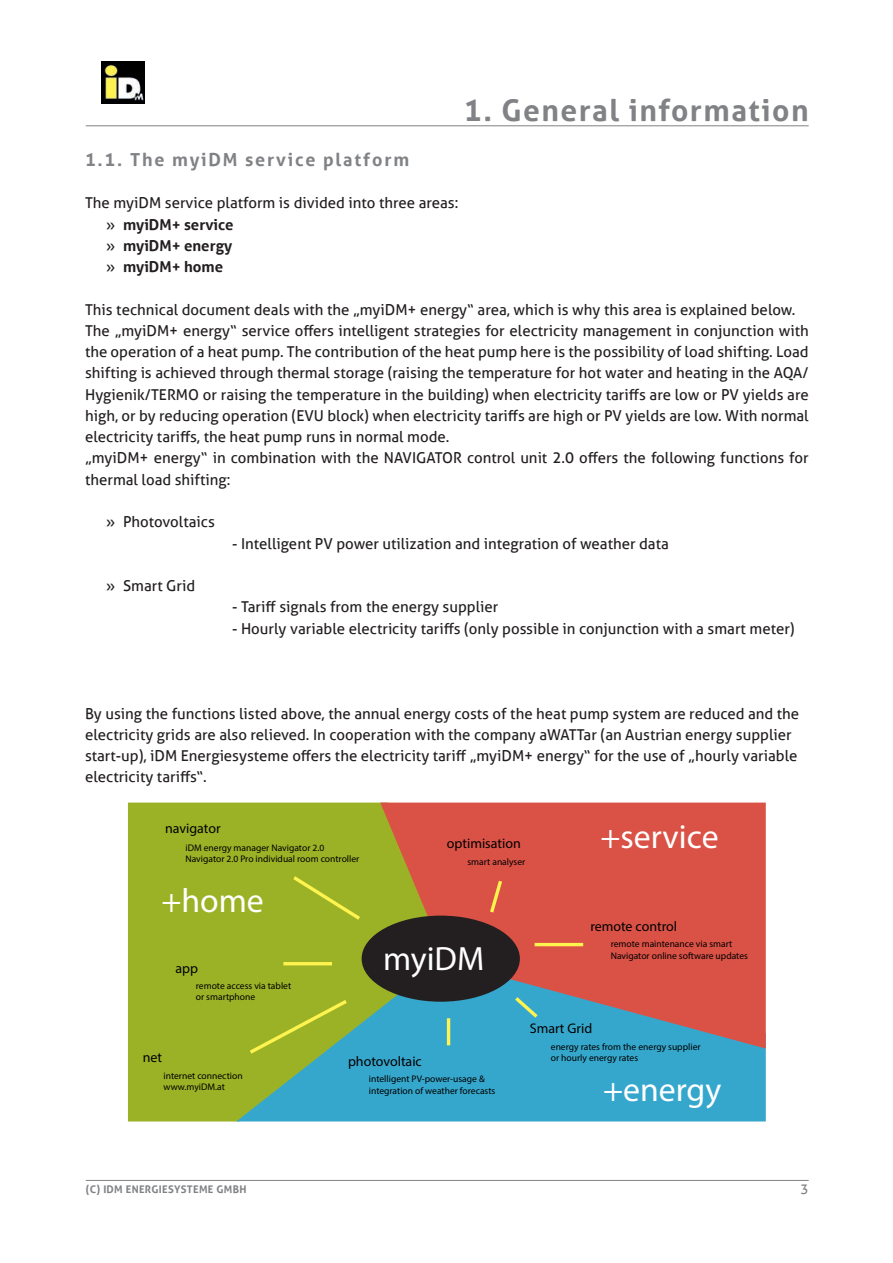
<style>
.page{position:relative;width:893px;height:1263px;background:#fff}
.page>*{position:absolute;margin:0;border:0;box-sizing:border-box;transform-origin:0 0}
.t1{font:33.75px "Myriad Pro";color:#fff}
.t2{font:700 30px "Aller";letter-spacing:.05em;color:#808285}
.t3{font:700 18px "Aller";letter-spacing:.1em;color:#808285}
.t4{font:16.5px "Aller";letter-spacing:.05em;color:#808285}
.t5{font:15px/21.3px "Aller";color:#231f20}
.t6{font:13.95px "Myriad Pro";color:#000}
.t7{font:13.5px "Aller";color:#808285}
.t8{font:700 10.5px "Aller";letter-spacing:.03em;color:#808285}
.t9{font:9.6px/11.4px "Myriad Pro";color:#000}
.s1{font-weight:700}
</style>
<div class="page">
<hr style="left:86px;top:1180px;width:723px;height:1px;background:#808285">
<hr style="left:86px;top:125px;width:723px;height:1px;background:#808285">
<img style="left:102px;top:61px;width:42px;height:43px">
<div style="left:128px;top:802px;width:252px;height:319px;background:#9cb226"></div>
<svg style="left:236px;top:956px;width:530px;height:165px;background:#4ba9a9"></svg>
<svg style="left:380px;top:802px;width:386px;height:246px;background:#bb635c"></svg>
<div style="left:362px;top:915px;width:158px;height:87px;background:#231f20;border-radius:50%"></div>
<svg style="left:511px;top:993px;width:30px;height:28px"></svg>
<hr style="left:283px;top:962px;width:49px;height:3px;background:#fff34f">
<hr style="left:535px;top:943px;width:48px;height:3px;background:#fff34f">
<hr style="left:447px;top:1018px;width:3px;height:27px;background:#fff34f">
<svg style="left:487px;top:877px;width:18px;height:39px"></svg>
<svg style="left:290px;top:873px;width:74px;height:50px;background:#a2b628"></svg>
<svg style="left:246px;top:997px;width:105px;height:60px;background:#9ab533"></svg>
<h2 class="t2" style="left:464px;top:97px;width:346px">1. General information</h2>
<p class="t4" style="left:643px;top:106px;width:167px">General information</p>
<p class="t3" style="left:85px;top:152px;width:326px">1.1. The myiDM service platform</p>
<p class="t5" style="left:106px;top:194px;width:354px;text-indent:-21px">The myiDM service platform is divided into three areas: » <span class="s1">myiDM+ service<br></span>» <span class="s1">myiDM+ energy<br></span>» <span class="s1">myiDM+ home</span></p>
<p class="t5" style="left:85px;top:300px;width:725px">This technical document deals with the „myiDM+ energy“ area, which is why this area is explained below.<br>The „myiDM+ energy“ service offers intelligent strategies for electricity management in conjunction with the operation of a heat pump. The contribution of the heat pump here is the possibility of load shifting. Load shifting is achieved through thermal storage (raising the temperature for hot water and heating in the AQA/ Hygienik/TERMO or raising the temperature in the building) when electricity tariffs are low or PV yields are high, or by reducing operation (EVU block) when electricity tariffs are high or PV yields are low. With normal electricity tariffs, the heat pump runs in normal mode.<br>„myiDM+ energy“ in combination with the NAVIGATOR control unit 2.0 offers the following functions for thermal load shifting:</p>
<p class="t5" style="left:106px;top:513px;width:110px">» Photovoltaics</p>
<p class="t5" style="left:232px;top:533px;width:438px">- Intelligent PV power utilization and integration of weather data</p>
<p class="t5" style="left:106px;top:576px;width:90px">» Smart Grid</p>
<p class="t5" style="left:232px;top:596px;width:268px">- Tariff signals from the energy supplier</p>
<p class="t5" style="left:232px;top:618px;width:564px">- Hourly variable electricity tariffs (only possible in conjunction with a smart meter)</p>
<p class="t5" style="left:85px;top:704px;width:716px">By using the functions listed above, the annual energy costs of the heat pump system are reduced and the electricity grids are also relieved. In cooperation with the company aWATTar (an Austrian energy supplier start-up), iDM Energiesysteme offers the electricity tariff „myiDM+ energy“ for the use of „hourly variable electricity tariffs“.</p>
<p class="t6" style="left:165px;top:823px;width:57px">navigator</p>
<p class="t9" style="left:185px;top:842px;width:175px">iDM energy manager Navigator 2.0<br>Navigator 2.0 Pro individual room controller</p>
<h1 class="t1" style="left:161px;top:887px;width:104px">+home</h1>
<p class="t6" style="left:175px;top:962px;width:24px">app</p>
<p class="t9" style="left:196px;top:981px;width:97px">remote access via tablet or smartphone</p>
<p class="t6" style="left:447px;top:838px;width:75px">optimisation</p>
<p class="t9" style="left:467px;top:857px;width:59px">smart analyser</p>
<h1 class="t1" style="left:383px;top:946px;width:103px">myiDM</h1>
<h1 class="t1" style="left:600px;top:823px;width:120px">+service</h1>
<p class="t6" style="left:590px;top:920px;width:88px">remote control</p>
<p class="t9" style="left:611px;top:939px;width:139px">remote maintenance via smart<br>Navigator online software updates</p>
<p class="t6" style="left:530px;top:1023px;width:64px">Smart Grid</p>
<p class="t6" style="left:143px;top:1052px;width:21px">net</p>
<p class="t6" style="left:348px;top:1056px;width:75px">photovoltaic</p>
<p class="t9" style="left:164px;top:1071px;width:81px">internet connection www.myiDM.at</p>
<p class="t9" style="left:369px;top:1074px;width:128px">intelligent PV-power-usage &amp; integration of weather forecasts</p>
<p class="t9" style="left:551px;top:1042px;width:151px">energy rates from the energy supplier or hourly energy rates</p>
<h1 class="t1" style="left:603px;top:1076px;width:120px">+energy</h1>
<p class="t8" style="left:86px;top:1184px;width:162px">(C) IDM ENERGIESYSTEME GMBH</p>
<p class="t7" style="left:801px;top:1184px;width:10px">3</p>
</div>
